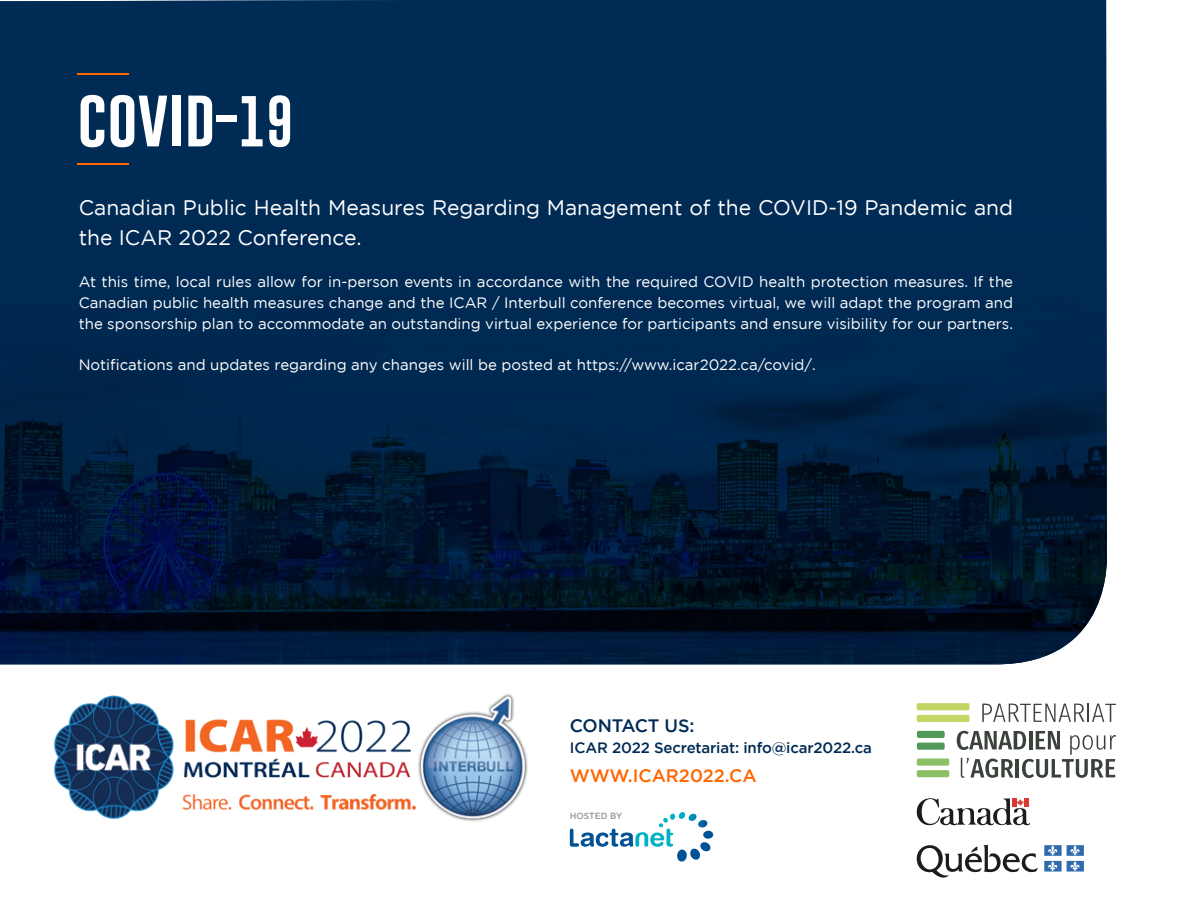
<style>
.page{position:relative;width:1188px;height:918px;background:#fff}
.page>*{position:absolute;margin:0;border:0;box-sizing:border-box;transform-origin:0 0}
.t1{font:60px "Gobold";color:#fff}
.t2{font:21px/30px "Gotham";color:#fff}
.t3{font:500 18px "Gotham";color:#f60}
.t4{font:500 18px "Gotham";letter-spacing:-.01em;color:#002b55}
.t5{font:15px/21px "Gotham";color:#fff;text-align:justify}
.t6{font:500 15px "Gotham";letter-spacing:-.01em;color:#002b55}
.t7{font:500 8.85px "Gotham";color:#939598}
.s1{font-size:52.5px}
</style>
<div class="page">
<img style="left:0;top:0;width:1107px;height:664px">
<hr style="left:77px;top:164px;width:52px;height:1px;background:#f60">
<hr style="left:77px;top:73px;width:52px;height:2px;background:#f60">
<svg style="left:570px;top:812px;width:143px;height:49px"></svg>
<img style="left:54px;top:694px;width:474px;height:128px">
<svg style="left:917px;top:845px;width:121px;height:33px"></svg>
<svg style="left:1044px;top:845px;width:40px;height:27px"></svg>
<svg style="left:917px;top:798px;width:113px;height:28px"></svg>
<div style="left:917px;top:770px;width:32px;height:7px;background:#8cbf66;border-radius:2px"></div>
<div style="left:917px;top:759px;width:32px;height:7px;background:#8cbf66;border-radius:2px"></div>
<div style="left:917px;top:743px;width:28px;height:7px;background:#529959;border-radius:2px"></div>
<div style="left:917px;top:731px;width:28px;height:7px;background:#529959;border-radius:2px"></div>
<svg style="left:982px;top:703px;width:134px;height:19px"></svg>
<svg style="left:957px;top:731px;width:159px;height:47px"></svg>
<svg style="left:917px;top:703px;width:52px;height:19px"></svg>
<div style="left:576px;top:353px;width:235px;height:25px;background:#002951"></div>
<p class="t1" style="left:77px;top:79px;width:218px">COVID-<span class="s1">19</span></p>
<p class="t2" style="left:79px;top:192px;width:936px">Canadian Public Health Measures Regarding Management of the COVID-19 Pandemic and the ICAR 2022 Conference.</p>
<p class="t5" style="left:79px;top:271px;width:936px">At this time, local rules allow for in-person events in accordance with the required COVID health protection measures. If the Canadian public health measures change and the ICAR / Interbull conference becomes virtual, we will adapt the program and the sponsorship plan to accommodate an outstanding virtual experience for participants and ensure visibility for our partners.</p>
<p class="t5" style="left:79px;top:354px;width:739px">Notifications and updates regarding any changes will be posted at https://www.icar2022.ca/covid/.</p>
<p class="t4" style="left:570px;top:715px;width:126px">CONTACT US:</p>
<p class="t6" style="left:570px;top:739px;width:304px">ICAR 2022 Secretariat: info@icar2022.ca</p>
<p class="t3" style="left:570px;top:766px;width:188px">WWW.ICAR2022.CA</p>
<p class="t7" style="left:570px;top:810px;width:54px">HOSTED BY</p>
</div>
